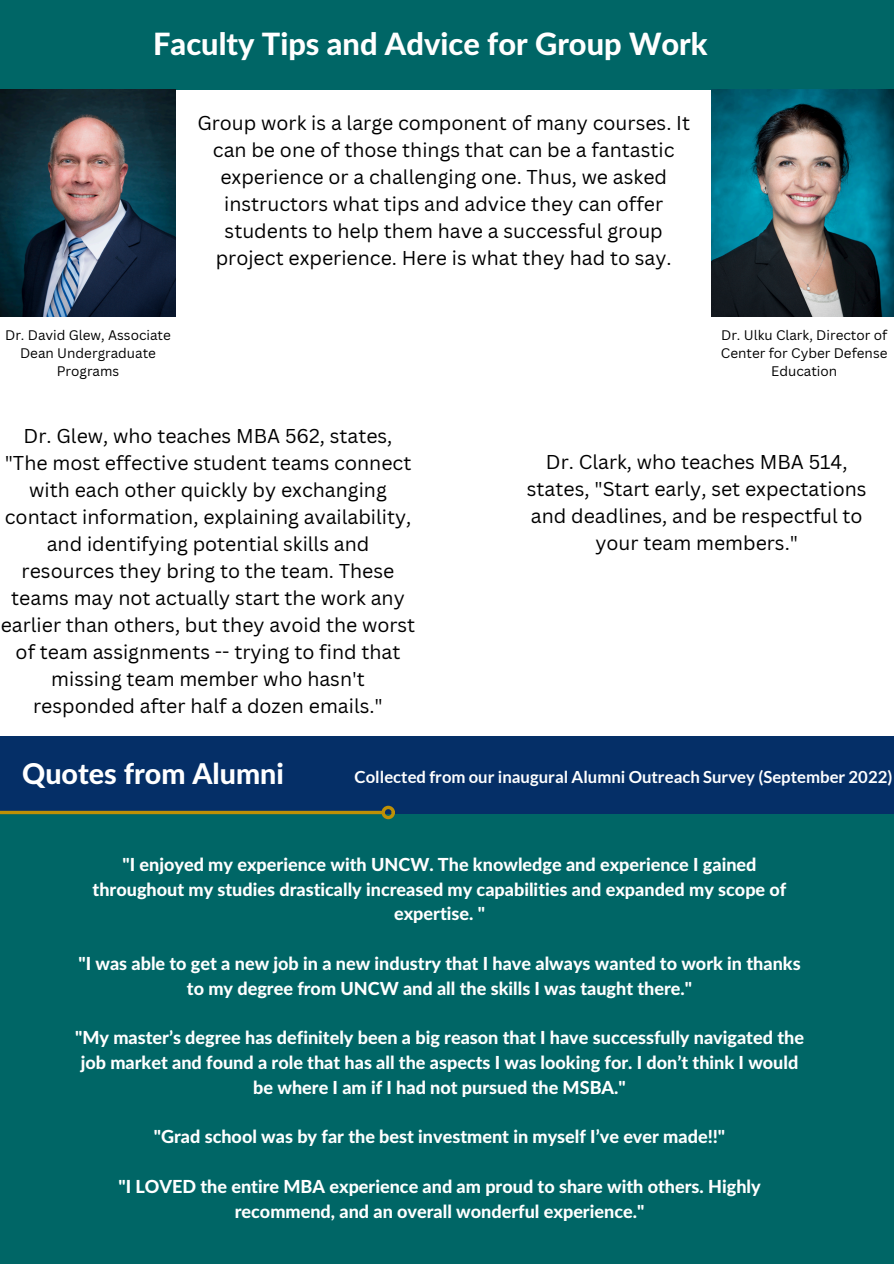
<style>
.page{position:relative;width:894px;height:1264px;background:#fff}
.page>*{position:absolute;margin:0;border:0;box-sizing:border-box;transform-origin:0 0}
.t1{font:800 30.75px "Lato Latin";color:#fff}
.t2{font:800 28.65px "Lato Latin";color:#fff}
.t3{font:19.5px/27px "Canva Sans";color:#000;text-align:center}
.t4{font:800 18px/24.8px "Lato Latin";color:#fff;text-align:center}
.t5{font:700 16.65px "Lato";color:#fff}
.t6{font:13.5px/18px "Canva Sans";color:#000;text-align:center}
</style>
<div class="page">
<div style="left:0;top:736px;width:893px;height:78px;background:#032d66"></div>
<div style="left:0;top:814px;width:893px;height:449px;background:#066"></div>
<svg style="left:0;top:810px;width:381px;height:4px;background:#987c19"></svg>
<div style="left:381px;top:805px;width:14px;height:14px;border:3px solid #be9006;border-radius:50%"></div>
<div style="left:0;top:0;width:893px;height:89px;background:#066"></div>
<img style="left:0;top:89px;width:175px;height:228px">
<img style="left:711px;top:89px;width:182px;height:228px">
<p class="t1" style="left:153px;top:31px;width:556px">Faculty Tips and Advice for Group Work</p>
<p class="t3" style="left:197px;top:109px;width:494px">Group work is a large component of many courses. It can be one of those things that can be a fantastic experience or a challenging one. Thus, we asked instructors what tips and advice they can offer students to help them have a successful group project experience. Here is what they had to say.</p>
<h3 class="t6" style="left:5px;top:325px;width:167px">Dr. David Glew, Associate<br>Dean Undergraduate<br>Programs</h3>
<h3 class="t6" style="left:720px;top:325px;width:168px">Dr. Ulku Clark, Director of<br>Center for Cyber Defense<br>Education</h3>
<h1 class="t3" style="left:1px;top:422px;width:416px">Dr. Glew, who teaches MBA 562, states, "The most effective student teams connect with each other quickly by exchanging contact information, explaining availability, and identifying potential skills and resources they bring to the team. These teams may not actually start the work any earlier than others, but they avoid the worst of team assignments -- trying to find that missing team member who hasn't responded after half a dozen emails."</h1>
<h4 class="t3" style="left:526px;top:448px;width:341px">Dr. Clark, who teaches MBA 514, states, "Start early, set expectations and deadlines, and be respectful to your team members."</h4>
<h1 class="t2" style="left:22px;top:761px;width:263px">Quotes from Alumni</h1>
<p class="t5" style="left:354px;top:766px;width:539px">Collected from our inaugural Alumni Outreach Survey (September 2022)</p>
<h2 class="t4" style="left:93px;top:853px;width:695px">"I enjoyed my experience with UNCW. The knowledge and experience I gained throughout my studies drastically increased my capabilities and expanded my scope of expertise. "</h2>
<h2 class="t4" style="left:78px;top:952px;width:723px">"I was able to get a new job in a new industry that I have always wanted to work in thanks to my degree from UNCW and all the skills I was taught there."</h2>
<h2 class="t4" style="left:75px;top:1026px;width:730px">"My master’s degree has definitely been a big reason that I have successfully navigated the job market and found a role that has all the aspects I was looking for. I don’t think I would be where I am if I had not pursued the MSBA."</h2>
<h2 class="t4" style="left:154px;top:1125px;width:572px">"Grad school was by far the best investment in myself I’ve ever made!!"</h2>
<h2 class="t4" style="left:118px;top:1174px;width:643px">"I LOVED the entire MBA experience and am proud to share with others. Highly recommend, and an overall wonderful experience."</h2>
</div>
